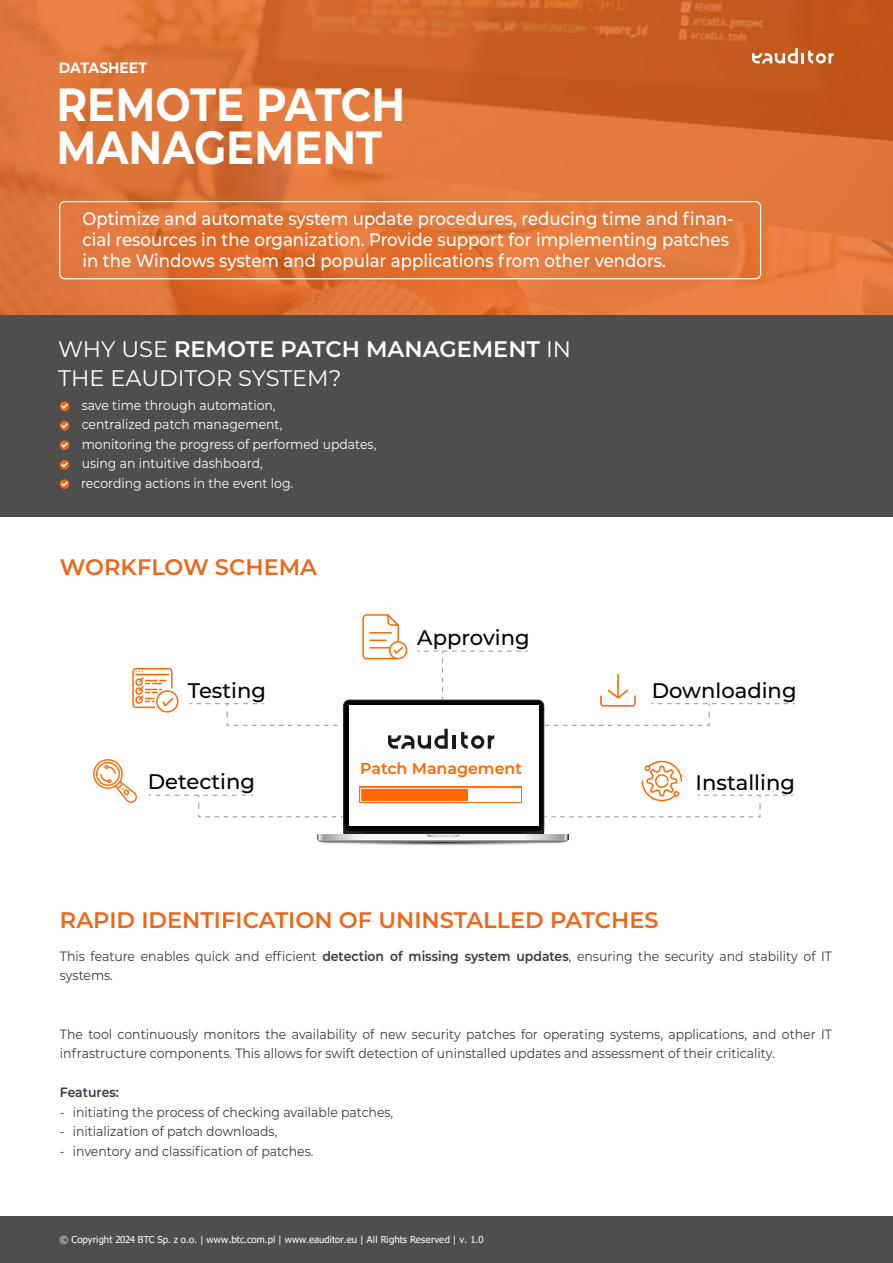
<style>
.page{position:relative;width:893px;height:1263px;background:#fff}
.page>*{position:absolute;margin:0;border:0;box-sizing:border-box;transform-origin:0 0}
.t1{font:700 46.5px/43.5px "Montserrat";color:#fff;scale:.9 1}
.t2{font:600 22.5px "Montserrat";color:#ec671b}
.t3{font:22.5px/28.5px "Montserrat";color:#fff}
.t4{font:500 21.15px "Montserrat";color:#000}
.t5{font:500 18px/21px "Montserrat";color:#fff;scale:.92 1}
.t6{font:600 15.9px "Montserrat";color:#f60}
.t7{font:700 15px "Montserrat";color:#fff;scale:.93 1}
.t8{font:13.5px/19.5px "Montserrat";color:#353942;scale:.92 1}
.t9{font:13.5px/19.5px "Montserrat";color:#fff;scale:.92 1}
.t10{font:600 13.5px "Montserrat";color:#353942;scale:.92 1}
.t11{font:9.6px "Tahoma";color:#fff}
.s1{font-weight:600}
</style>
<div class="page">
<svg style="left:363px;top:832px;width:159px;height:3px"></svg>
<div style="left:344px;top:700px;width:199px;height:131px;background:#000004;border-radius:6px"></div>
<svg style="left:317px;top:835px;width:252px;height:10px"></svg>
<div style="left:349px;top:706px;width:189px;height:120px;background:#fff"></div>
<svg style="left:93px;top:614px;width:702px;height:203px"></svg>
<div style="left:359px;top:787px;width:163px;height:16px;background:#f60"></div>
<div style="left:360px;top:788px;width:161px;height:14px;border:1px solid #fff"></div>
<div style="left:468px;top:789px;width:52px;height:12px;background:#fff"></div>
<div style="left:0;top:1216px;width:893px;height:47px;background:#4f4e4e"></div>
<svg style="left:0;top:0;width:893px;height:315px;background:#da7034"></svg>
<div style="left:59px;top:201px;width:702px;height:78px;border:1px solid #fff;border-radius:5px"></div>
<svg style="left:752px;top:48px;width:82px;height:15px"></svg>
<div style="left:0;top:315px;width:893px;height:202px;background:#4f4e4e"></div>
<svg style="left:60px;top:401px;width:9px;height:10px"></svg>
<svg style="left:61px;top:404px;width:7px;height:5px"></svg>
<svg style="left:60px;top:421px;width:9px;height:10px"></svg>
<svg style="left:61px;top:423px;width:7px;height:5px"></svg>
<svg style="left:60px;top:440px;width:9px;height:10px"></svg>
<svg style="left:61px;top:442px;width:7px;height:6px"></svg>
<svg style="left:60px;top:460px;width:9px;height:10px"></svg>
<svg style="left:61px;top:462px;width:7px;height:5px"></svg>
<svg style="left:60px;top:479px;width:9px;height:10px"></svg>
<svg style="left:61px;top:481px;width:7px;height:6px"></svg>
<p class="t7" style="left:59px;top:56px;width:96px">DATASHEET</p>
<h1 class="t1" style="left:57px;top:80px;width:389px">REMOTE PATCH<br>MANAGEMENT</h1>
<h3 class="t5" style="left:82px;top:208px;width:709px">Optimize and automate system update procedures, reducing time and finan&shy;cial resources in the organization. Provide support for implementing patches in the Windows system and popular applications from other vendors.</h3>
<h2 class="t3" style="left:58px;top:334px;width:514px">WHY USE <span class="s1">REMOTE PATCH MANAGEMENT</span> IN<br>THE EAUDITOR SYSTEM?</h2>
<p class="t9" style="left:81px;top:395px;width:322px">save time through automation,<br>centralized patch management,<br>monitoring the progress of performed updates, using an intuitive dashboard,<br>recording actions in the event log.</p>
<h2 class="t2" style="left:60px;top:551px;width:259px">WORKFLOW SCHEMA</h2>
<h3 class="t4" style="left:188px;top:676px;width:80px">Testing</h3>
<h3 class="t4" style="left:148px;top:766px;width:109px">Detecting</h3>
<h3 class="t4" style="left:417px;top:622px;width:114px">Approving</h3>
<p class="t6" style="left:360px;top:757px;width:163px">Patch Management</p>
<h3 class="t4" style="left:652px;top:676px;width:146px">Downloading</h3>
<h3 class="t4" style="left:695px;top:768px;width:101px">Installing</h3>
<h2 class="t2" style="left:60px;top:904px;width:600px">RAPID IDENTIFICATION OF UNINSTALLED PATCHES</h2>
<p class="t8" style="left:60px;top:946px;width:841px">This feature enables quick and efficient <span class="s1">detection of missing system updates</span>, ensuring the security and stability of IT systems.</p>
<p class="t8" style="left:60px;top:1024px;width:841px">The tool continuously monitors the availability of new security patches for operating systems, applications, and other IT infrastructure components. This allows for swift detection of uninstalled updates and assessment of their criticality.</p>
<p class="t10" style="left:60px;top:1083px;width:65px">Features:</p>
<p class="t8" style="left:60px;top:1102px;width:364px">- initiating the process of checking available patches,</p>
<p class="t8" style="left:60px;top:1121px;width:238px">- initialization of patch downloads,</p>
<p class="t8" style="left:60px;top:1141px;width:277px">- inventory and classification of patches.</p>
<p class="t11" style="left:60px;top:1233px;width:426px">© Copyright 2024 BTC Sp. z o.o. | www.btc.com.pl | www.eauditor.eu | All Rights Reserved | v. 1.0</p>
</div>
